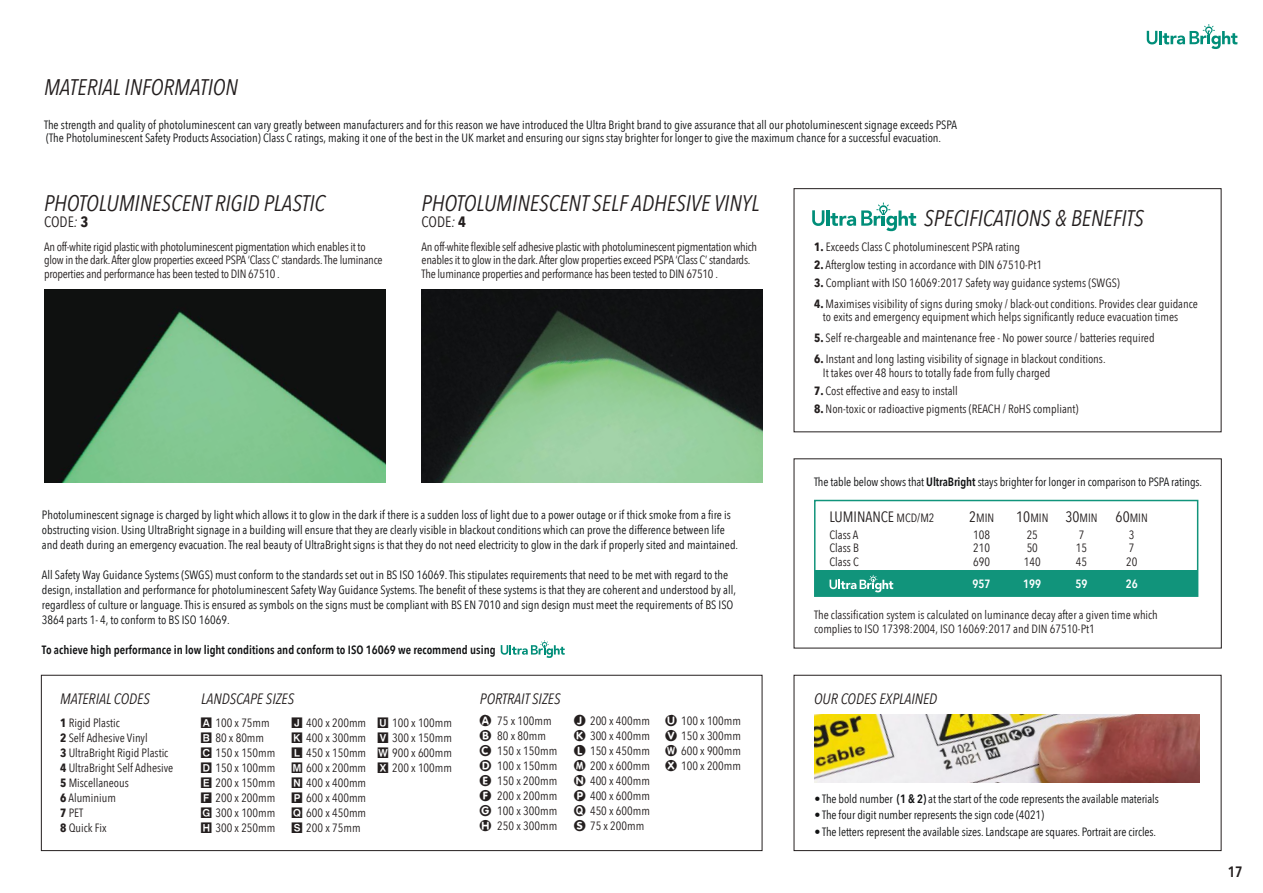
<style>
.page{position:relative;width:1263px;height:893px;background:#fff}
.page>*{position:absolute;margin:0;border:0;box-sizing:border-box;transform-origin:0 0}
.t1{font:italic 22.5px "Avenir Next Condensed";color:#241f1f}
.t2{font:italic 15px "Avenir Next Condensed";color:#241f1f}
.t3{font:15px "Avenir Next Condensed";color:#241f1f}
.t4{font:15px/15px "Cal Square Font";color:#241f1f;text-align:justify}
.t5{font:600 15px "Avenir Next Condensed";color:#241f1f}
.t6{font:13.8px/15px "Circled";color:#241f1f;text-align:justify}
.t7{font:12px/15px "Avenir Next Condensed";color:#111213}
.t8{font:12px/15px "Avenir Next Condensed";color:#241f1f}
.t9{font:12px/13.5px "Avenir Next Condensed";letter-spacing:-.02em;color:#241f1f}
.t10{font:600 12px "Avenir Next Condensed";color:#111213}
.t11{font:600 12px "Avenir Next Condensed";color:#fff}
.s1{font-style:italic}
.s2{font-weight:700}
.s3{font-weight:600}
.s4{font-size:12px}
.s5{font-size:15px}
</style>
<div class="page">
<img style="left:422px;top:290px;width:340px;height:193px">
<img style="left:44px;top:290px;width:341px;height:193px">
<div style="left:41px;top:675px;width:721px;height:176px;border:1px solid #241f1f"></div>
<div style="left:794px;top:188px;width:427px;height:244px;border:1px solid #241f1f"></div>
<svg style="left:1147px;top:24px;width:90px;height:25px"></svg>
<div style="left:815px;top:570px;width:383px;height:26px;background:#11947b"></div>
<div style="left:814px;top:500px;width:384px;height:97px;border:2px solid #11947b"></div>
<svg style="left:829px;top:575px;width:64px;height:17px"></svg>
<div style="left:794px;top:675px;width:427px;height:176px;border:1px solid #241f1f"></div>
<img style="left:814px;top:715px;width:385px;height:67px">
<hr style="left:826px;top:211px;width:3px;height:15px;background:#008e79">
<svg style="left:812px;top:210px;width:12px;height:16px"></svg>
<svg style="left:830px;top:203px;width:86px;height:28px"></svg>
<svg style="left:501px;top:640px;width:64px;height:18px"></svg>
<h1 class="t1" style="left:44px;top:74px;width:196px">MATERIAL INFORMATION</h1>
<p class="t7" style="left:44px;top:117px;width:914px;line-height:13.5px">The strength and quality of photoluminescent can vary greatly between manufacturers and for this reason we have introduced the Ultra Bright brand to give assurance that all our photoluminescent signage exceeds PSPA (The Photoluminescent Safety Products Association) Class C ratings, making it one of the best in the UK market and ensuring our signs stay brighter for longer to give the maximum chance for a successful evacuation.</p>
<h1 class="t1" style="left:44px;top:190px;width:283px">PHOTOLUMINESCENT RIGID PLASTIC</h1>
<p class="t3" style="left:44px;top:209px;width:46px">CODE<span class="s1">:</span> <span class="s2">3</span></p>
<h1 class="t1" style="left:422px;top:190px;width:339px">PHOTOLUMINESCENT SELF ADHESIVE VINYL</h1>
<p class="t3" style="left:422px;top:209px;width:46px">CODE<span class="s1">:</span> <span class="s2">4</span></p>
<p class="t9" style="left:44px;top:239px;width:340px">An off-white rigid plastic with photoluminescent pigmentation which enables it to glow in the dark. After glow properties exceed PSPA ‘Class C’ standards. The luminance properties and performance has been tested to DIN 67510 .</p>
<p class="t9" style="left:422px;top:239px;width:337px">An off-white flexible self adhesive plastic with photoluminescent pigmentation which enables it to glow in the dark. After glow properties exceed PSPA ‘Class C’ standards.<br>The luminance properties and performance has been tested to DIN 67510 .</p>
<p class="t7" style="left:42px;top:507px;width:698px">Photoluminescent signage is charged by light which allows it to glow in the dark if there is a sudden loss of light due to a power outage or if thick smoke from a fire is obstructing vision. Using UltraBright signage in a building will ensure that they are clearly visible in blackout conditions which can prove the difference between life and death during an emergency evacuation. The real beauty of UltraBright signs is that they do not need electricity to glow in the dark if properly sited and maintained.</p>
<p class="t7" style="left:42px;top:567px;width:696px">All Safety Way Guidance Systems (SWGS) must conform to the standards set out in BS ISO 16069. This stipulates requirements that need to be met with regard to the design, installation and performance for photoluminescent Safety Way Guidance Systems. The benefit of these systems is that they are coherent and understood by all, regardless of culture or language. This is ensured as symbols on the signs must be compliant with BS EN 7010 and sign design must meet the requirements of BS ISO 3864 parts 1- 4, to conform to BS ISO 16069.</p>
<p class="t10" style="left:42px;top:639px;width:455px">To achieve high performance in low light conditions and conform to ISO 16069 we recommend using</p>
<p class="t2" style="left:60px;top:690px;width:91px">MATERIAL CODES</p>
<p class="t2" style="left:201px;top:690px;width:95px">LANDSCAPE SIZES</p>
<p class="t2" style="left:480px;top:690px;width:82px">PORTRAIT SIZES</p>
<p class="t6" style="left:480px;top:713px;width:13px">A B C D E F G H</p>
<p class="t6" style="left:665px;top:713px;width:13px">U V W X</p>
<p class="t6" style="left:574px;top:713px;width:13px">J K L M N P Q S</p>
<p class="t4" style="left:292px;top:716px;width:14px">J K L M N P Q S</p>
<p class="t8" style="left:497px;top:713px;width:61px">75 x 100mm<br>80 x 80mm<br>150 x 150mm<br>100 x 150mm<br>150 x 200mm<br>200 x 200mm<br>100 x 300mm<br>250 x 300mm</p>
<p class="t8" style="left:681px;top:712px;width:61px;text-align:justify">100 x 100mm 150 x 300mm 600 x 900mm 100 x 200mm</p>
<p class="t8" style="left:590px;top:713px;width:61px;text-align:justify">200 x 400mm 300 x 400mm 150 x 450mm 200 x 600mm 400 x 400mm 400 x 600mm 450 x 600mm 75 x 200mm</p>
<p class="t8" style="left:60px;top:715px;width:115px"><span class="s2">1</span> Rigid Plastic<br><span class="s2">2</span> Self Adhesive Vinyl<br><span class="s2">3</span> UltraBright Rigid Plastic<br><span class="s2">4</span> UltraBright Self Adhesive<br><span class="s2">5</span> Miscellaneous<br><span class="s2">6</span> Aluminium<br><span class="s2">7</span> PET<br><span class="s2">8</span> Quick Fix</p>
<p class="t4" style="left:201px;top:716px;width:14px">A B C D E F G H</p>
<p class="t8" style="left:215px;top:715px;width:61px">100 x 75mm<br>80 x 80mm<br>150 x 150mm<br>150 x 100mm<br>200 x 150mm<br>200 x 200mm<br>300 x 100mm<br>300 x 250mm</p>
<p class="t4" style="left:378px;top:716px;width:14px">U V W X</p>
<p class="t8" style="left:392px;top:715px;width:61px;text-align:justify">100 x 100mm 300 x 150mm 900 x 600mm 200 x 100mm</p>
<p class="t8" style="left:306px;top:715px;width:61px;text-align:justify">400 x 200mm 400 x 300mm 450 x 150mm 600 x 200mm 400 x 400mm 600 x 400mm 600 x 450mm 200 x 75mm</p>
<h1 class="t1" style="left:924px;top:205px;width:221px">SPECIFICATIONS &amp; BENEFITS</h1>
<p class="t8" style="left:814px;top:238px;width:208px"><span class="s2">1.</span> Exceeds Class C photoluminescent PSPA rating</p>
<p class="t8" style="left:814px;top:256px;width:229px"><span class="s2">2.</span> Afterglow testing in accordance with DIN 67510-Pt1</p>
<p class="t8" style="left:814px;top:274px;width:307px"><span class="s2">3.</span> Compliant with ISO 16069:2017 Safety way guidance systems (SWGS)</p>
<p class="t8" style="left:823px;top:296px;width:376px;line-height:13.5px;text-indent:-9px"><span class="s2">4.</span> Maximises visibility of signs during smoky / black-out conditions. Provides clear guidance to exits and emergency equipment which helps significantly reduce evacuation times</p>
<p class="t8" style="left:814px;top:330px;width:342px"><span class="s2">5.</span> Self re-chargeable and maintenance free - No power source / batteries required</p>
<p class="t8" style="left:823px;top:352px;width:284px;line-height:13.5px;text-indent:-9px"><span class="s2">6.</span> Instant and long lasting visibility of signage in blackout conditions.<br>It takes over 48 hours to totally fade from fully charged</p>
<p class="t8" style="left:814px;top:382px;width:145px"><span class="s2">7.</span> Cost effective and easy to install</p>
<p class="t8" style="left:814px;top:400px;width:266px"><span class="s2">8.</span> Non-toxic or radioactive pigments (REACH / RoHS compliant)</p>
<p class="t7" style="left:814px;top:474px;width:390px">The table below shows that <span class="s3">UltraBright</span> stays brighter for longer in comparison to PSPA ratings.</p>
<p class="t3" style="left:829px;top:504px;width:106px">LUMINANCE <span class="s4">MCD/M2</span></p>
<p class="t8" style="left:829px;top:527px;width:31px;line-height:13.5px;text-align:justify">Class A Class B Class C</p>
<p class="t8" style="left:1016px;top:509px;width:34px;line-height:16.5px;text-align:center"><span class="s5">10</span>MIN<br>25</p>
<p class="t8" style="left:1024px;top:541px;width:18px;line-height:13.5px">50<br>140</p>
<p class="t11" style="left:1023px;top:574px;width:19px">199</p>
<p class="t8" style="left:1115px;top:509px;width:34px;line-height:16.5px;text-align:center"><span class="s5">60</span>MIN<br>3</p>
<p class="t8" style="left:1126px;top:541px;width:13px;line-height:13.5px">7<br>20</p>
<p class="t11" style="left:1126px;top:574px;width:13px">26</p>
<p class="t8" style="left:969px;top:509px;width:27px;line-height:16.5px;text-align:center"><span class="s5">2</span>MIN<br>108</p>
<p class="t8" style="left:973px;top:541px;width:18px;line-height:13.5px">210<br>690</p>
<p class="t11" style="left:973px;top:574px;width:19px">957</p>
<p class="t8" style="left:1065px;top:509px;width:34px;line-height:16.5px;text-align:center"><span class="s5">30</span>MIN<br>7</p>
<p class="t8" style="left:1076px;top:541px;width:13px;line-height:13.5px">15<br>45</p>
<p class="t11" style="left:1075px;top:574px;width:13px">59</p>
<p class="t8" style="left:814px;top:608px;width:345px;line-height:13.5px">The classification system is calculated on luminance decay after a given time which complies to ISO 17398:2004, ISO 16069:2017 and DIN 67510-Pt1</p>
<p class="t2" style="left:814px;top:690px;width:125px">OUR CODES EXPLAINED</p>
<p class="t7" style="left:814px;top:791px;width:346px">• The bold number <span class="s3">(1 &amp; 2)</span> at the start of the code represents the available materials</p>
<p class="t7" style="left:814px;top:807px;width:231px">• The four digit number represents the sign code (4021)</p>
<p class="t7" style="left:814px;top:824px;width:343px">• The letters represent the available sizes. Landscape are squares. Portrait are circles.</p>
<p class="t5" style="left:1228px;top:859px;width:16px">17</p>
</div>
